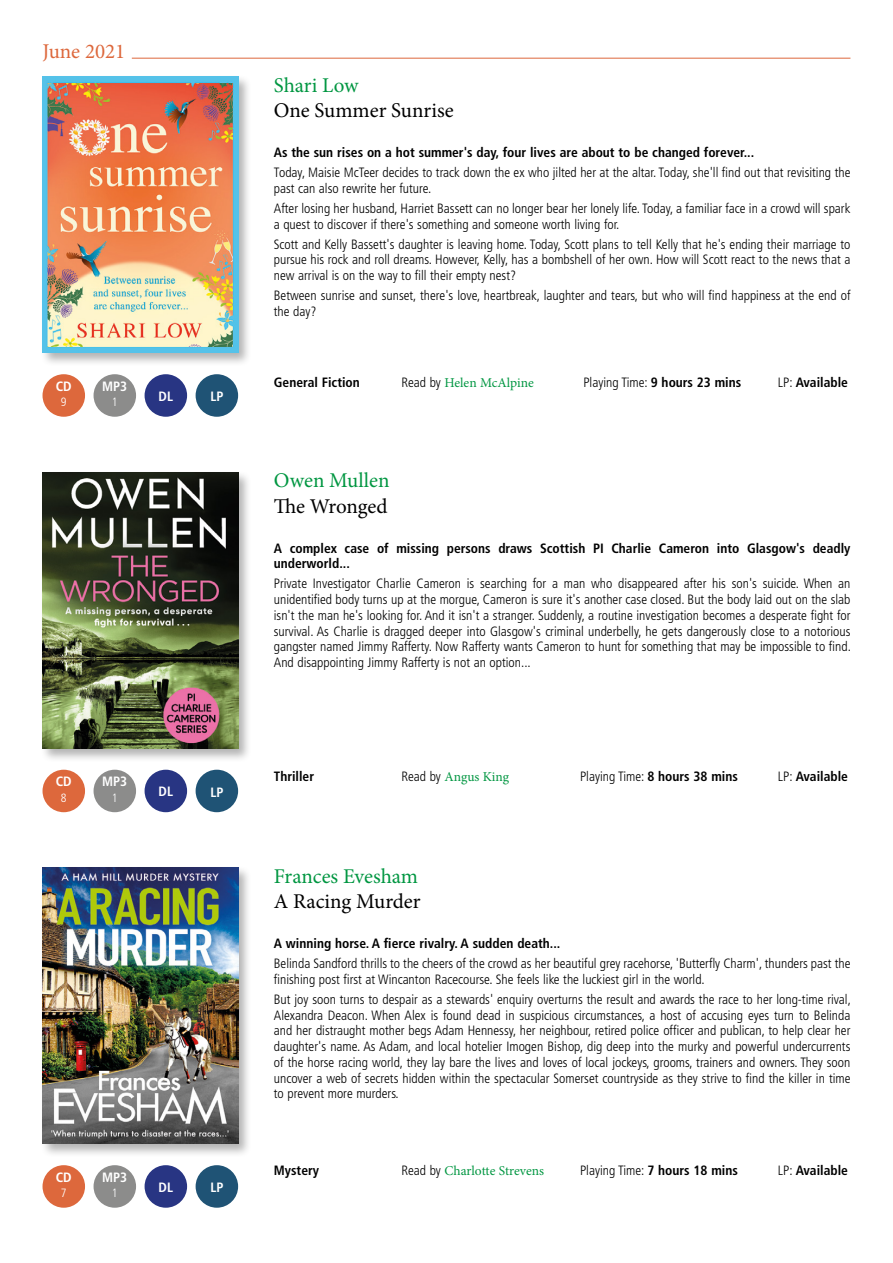
<style>
.page{position:relative;width:893px;height:1263px;background:#fff}
.page>*{position:absolute;margin:0;border:0;box-sizing:border-box;transform-origin:0 0}
.t1{font:21px "Minion Pro";color:#000}
.t2{font:21px "Minion Pro";letter-spacing:-.005em;color:#009641}
.t3{font:21px "Minion Pro";color:#dd683c}
.t4{font:300 condensed 13.5px/15.8px "Frutiger LT";color:#000}
.t5{font:700 condensed 13.5px/15.8px "Frutiger LT";color:#000}
.t6{font:13.5px "Minion Pro";letter-spacing:-.005em;color:#009641}
.t7{font:700 condensed 13.5px "Frutiger LT";color:#fff}
.t8{font:300 condensed 12px "Frutiger LT";color:#fff}
.s1{font-family:"Frutiger LT";font-weight:300;font-stretch:condensed;color:#000}
.s2{font-weight:700}
.s3{font-weight:300}
</style>
<div class="page">
<hr style="left:132px;top:58px;width:718px;height:1px;background:#dd683c">
<div style="left:40px;top:74px;width:212px;height:293px;background:#000;opacity:.3"></div>
<img style="left:43px;top:77px;width:195px;height:276px">
<div style="left:43px;top:374px;width:42px;height:43px;background:#dd683c;border-radius:50%"></div>
<div style="left:94px;top:374px;width:42px;height:43px;background:#8c8c8b;border-radius:50%"></div>
<div style="left:196px;top:374px;width:42px;height:43px;background:#1f5375;border-radius:50%"></div>
<div style="left:196px;top:1165px;width:42px;height:43px;background:#1f5375;border-radius:50%"></div>
<div style="left:196px;top:770px;width:42px;height:42px;background:#1f5375;border-radius:50%"></div>
<div style="left:145px;top:374px;width:42px;height:43px;background:#283583;border-radius:50%"></div>
<div style="left:40px;top:470px;width:212px;height:292px;background:#000;opacity:.3"></div>
<img style="left:43px;top:472px;width:195px;height:276px">
<div style="left:43px;top:770px;width:42px;height:42px;background:#dd683c;border-radius:50%"></div>
<div style="left:94px;top:770px;width:42px;height:42px;background:#8c8c8b;border-radius:50%"></div>
<div style="left:145px;top:770px;width:42px;height:42px;background:#283583;border-radius:50%"></div>
<div style="left:40px;top:865px;width:212px;height:293px;background:#000;opacity:.3"></div>
<img style="left:43px;top:867px;width:195px;height:277px">
<div style="left:43px;top:1165px;width:42px;height:43px;background:#dd683c;border-radius:50%"></div>
<div style="left:94px;top:1165px;width:42px;height:43px;background:#8c8c8b;border-radius:50%"></div>
<div style="left:145px;top:1165px;width:42px;height:43px;background:#283583;border-radius:50%"></div>
<h1 class="t3" style="left:43px;top:37px;width:84px">June 2021</h1>
<p class="t7" style="left:56px;top:378px;width:18px">CD</p>
<p class="t8" style="left:61px;top:395px;width:7px">9</p>
<p class="t7" style="left:102px;top:378px;width:27px">MP3</p>
<p class="t8" style="left:112px;top:395px;width:7px">1</p>
<p class="t7" style="left:159px;top:388px;width:16px">DL</p>
<p class="t7" style="left:210px;top:388px;width:15px">LP</p>
<p class="t7" style="left:56px;top:773px;width:18px">CD</p>
<p class="t8" style="left:61px;top:791px;width:7px">8</p>
<p class="t7" style="left:102px;top:773px;width:27px">MP3</p>
<p class="t8" style="left:112px;top:791px;width:7px">1</p>
<p class="t7" style="left:159px;top:783px;width:16px">DL</p>
<p class="t7" style="left:210px;top:784px;width:15px">LP</p>
<p class="t7" style="left:56px;top:1169px;width:18px">CD</p>
<p class="t8" style="left:61px;top:1186px;width:7px">7</p>
<p class="t7" style="left:102px;top:1169px;width:27px">MP3</p>
<p class="t8" style="left:112px;top:1186px;width:7px">1</p>
<p class="t7" style="left:159px;top:1179px;width:16px">DL</p>
<p class="t7" style="left:210px;top:1179px;width:15px">LP</p>
<h1 class="t2" style="left:274px;top:71px;width:86px">Shari Low</h1>
<h1 class="t1" style="left:274px;top:96px;width:181px">One Summer Sunrise</h1>
<p class="t5" style="left:274px;top:144px;width:482px">As the sun rises on a hot summer's day, four lives are about to be changed forever...</p>
<p class="t4" style="left:274px;top:165px;width:578px">Today, Maisie McTeer decides to track down the ex who jilted her at the altar. Today, she'll find out that revisiting the past can also rewrite her future.</p>
<p class="t4" style="left:274px;top:200px;width:578px">After losing her husband, Harriet Bassett can no longer bear her lonely life. Today, a familiar face in a crowd will spark a quest to discover if there's something and someone worth living for.</p>
<p class="t4" style="left:274px;top:236px;width:578px;text-align:justify">Scott and Kelly Bassett's daughter is leaving home. Today, Scott plans to tell Kelly that he's ending their marriage to pursue his rock and roll dreams. However, Kelly, has a bombshell of her own. How will Scott react to the news that a new arrival is on the way to fill their empty nest?</p>
<p class="t4" style="left:274px;top:288px;width:578px">Between sunrise and sunset, there's love, heartbreak, laughter and tears, but who will find happiness at the end of the day?</p>
<p class="t5" style="left:274px;top:374px;width:88px">General Fiction</p>
<p class="t6" style="left:401px;top:373px;width:134px"><span class="s1">Read by</span> Helen McAlpine</p>
<p class="t4" style="left:583px;top:374px;width:159px">Playing Time: <span class="s2">9 hours 23 mins</span></p>
<p class="t5" style="left:778px;top:374px;width:72px"><span class="s3">LP:</span> Available</p>
<h1 class="t2" style="left:274px;top:466px;width:117px">Owen Mullen</h1>
<h1 class="t1" style="left:274px;top:492px;width:115px">The Wronged</h1>
<p class="t5" style="left:274px;top:540px;width:578px">A complex case of missing persons draws Scottish PI Charlie Cameron into Glasgow's deadly underworld...</p>
<p class="t4" style="left:274px;top:576px;width:579px;text-align:justify">Private Investigator Charlie Cameron is searching for a man who disappeared after his son's suicide. When an unidentified body turns up at the morgue, Cameron is sure it's another case closed. But the body laid out on the slab isn't the man he's looking for. And it isn't a stranger. Suddenly, a routine investigation becomes a desperate fight for survival. As Charlie is dragged deeper into Glasgow's criminal underbelly, he gets dangerously close to a notorious gangster named Jimmy Rafferty. Now Rafferty wants Cameron to hunt for something that may be impossible to find.<br>And disappointing Jimmy Rafferty is not an option...</p>
<p class="t5" style="left:274px;top:768px;width:42px">Thriller</p>
<p class="t6" style="left:401px;top:767px;width:109px"><span class="s1">Read by</span> Angus King</p>
<p class="t4" style="left:580px;top:768px;width:159px">Playing Time: <span class="s2">8 hours 38 mins</span></p>
<p class="t5" style="left:778px;top:768px;width:72px"><span class="s3">LP:</span> Available</p>
<h1 class="t2" style="left:274px;top:862px;width:146px">Frances Evesham</h1>
<h1 class="t1" style="left:274px;top:887px;width:148px">A Racing Murder</h1>
<p class="t5" style="left:274px;top:935px;width:288px">A winning horse. A fierce rivalry. A sudden death...</p>
<p class="t4" style="left:274px;top:956px;width:578px">Belinda Sandford thrills to the cheers of the crowd as her beautiful grey racehorse, 'Butterfly Charm', thunders past the finishing post first at Wincanton Racecourse. She feels like the luckiest girl in the world.</p>
<p class="t4" style="left:274px;top:991px;width:578px;text-align:justify">But joy soon turns to despair as a stewards' enquiry overturns the result and awards the race to her long-time rival, Alexandra Deacon. When Alex is found dead in suspicious circumstances, a host of accusing eyes turn to Belinda and her distraught mother begs Adam Hennessy, her neighbour, retired police officer and publican, to help clear her daughter's name. As Adam, and local hotelier Imogen Bishop, dig deep into the murky and powerful undercurrents of the horse racing world, they lay bare the lives and loves of local jockeys, grooms, trainers and owners. They soon uncover a web of secrets hidden within the spectacular Somerset countryside as they strive to find the killer in time to prevent more murders.</p>
<p class="t5" style="left:274px;top:1163px;width:47px">Mystery</p>
<p class="t6" style="left:401px;top:1162px;width:144px"><span class="s1">Read by</span> Charlotte Strevens</p>
<p class="t4" style="left:580px;top:1163px;width:159px">Playing Time: <span class="s2">7 hours 18 mins</span></p>
<p class="t5" style="left:778px;top:1163px;width:72px"><span class="s3">LP:</span> Available</p>
</div>
